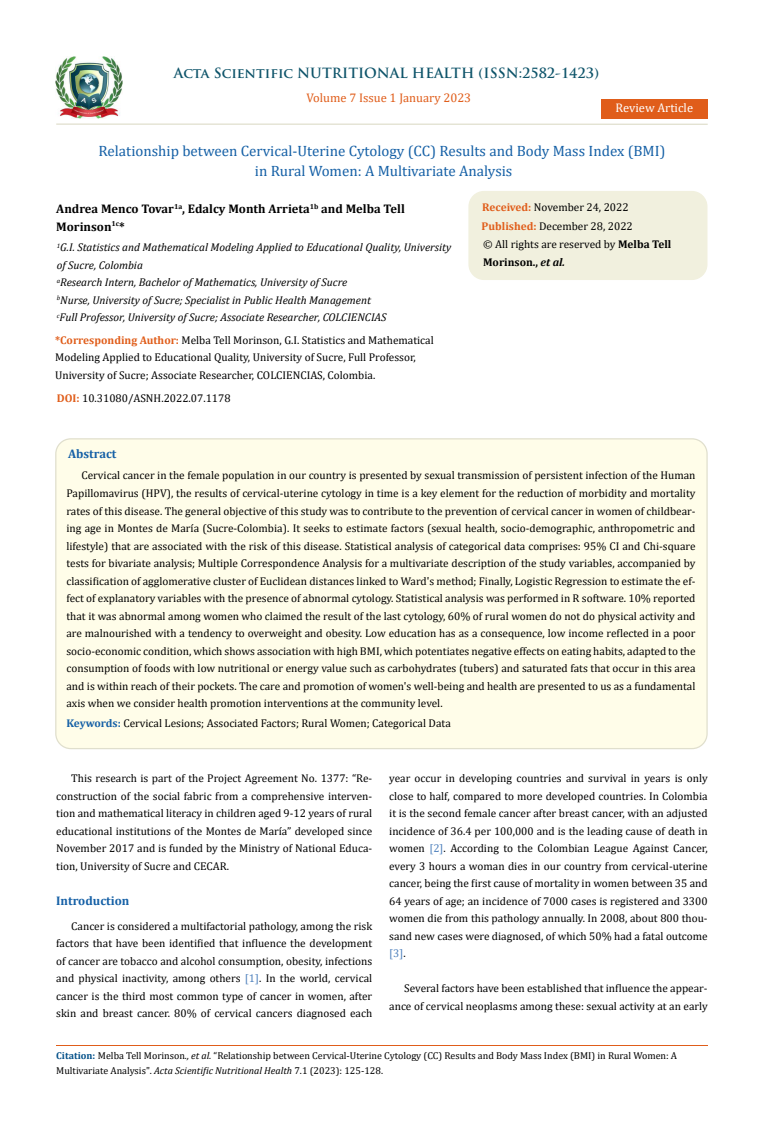
<style>
.page{position:relative;width:764px;height:1125px;background:#fff}
.page>*{position:absolute;margin:0;border:0;box-sizing:border-box;transform-origin:0 0}
.t1{font:15px/20px "Cambria";color:#1560a6;text-align:center}
.t2{font:700 13.75px "Trajan Pro";color:#0e546a}
.t3{font:700 12.5px/17.5px "Cambria";color:#000}
.t4{font:12.5px "Cambria";color:#e05d1a}
.t5{font:700 12.5px "Cambria";color:#1560a6}
.t6{font:12.5px "Cambria";color:#fff}
.t7{font:11.25px/17.5px "Cambria";color:#000;text-align:justify}
.t8{font:italic 11.25px/17.5px "Cambria";color:#000}
.t9{font:10px/15px "Cambria";color:#000}
.s1{font-weight:700;color:#e05d1a}
.s2{font-weight:700}
.s3{font-weight:700;font-style:italic}
.s4{font-weight:700;color:#1560a6}
.s5{color:#4f81bd}
.s6{font-weight:700;color:#035089}
.s7{font-style:italic}
</style>
<div class="page">
<img style="left:56px;top:57px;width:66px;height:61px">
<div style="left:601px;top:99px;width:106px;height:20px;background:#e05d1a"></div>
<div style="left:469px;top:192px;width:238px;height:87px;background:#f1f0de;border-radius:15px"></div>
<div style="left:468px;top:191px;width:239px;height:89px;border:1px solid #f1f0de;border-radius:15px"></div>
<div style="left:56px;top:439px;width:651px;height:310px;background:#fffde9;border-radius:15px"></div>
<hr style="left:56px;top:1045px;width:651px;height:1px;background:#e05d1a">
<hr style="left:56px;top:123px;width:651px;height:2px;background:#e0dfcd">
<p class="t2" style="left:174px;top:64px;width:427px">Acta Scientific NUTRITIONAL HEALTH (ISSN:2582-1423)</p>
<p class="t4" style="left:306px;top:91px;width:166px">Volume 7 Issue 1 January 2023</p>
<p class="t6" style="left:615px;top:100px;width:79px">Review Article</p>
<h1 class="t1" style="left:98px;top:141px;width:568px">Relationship between Cervical-Uterine Cytology (CC) Results and Body Mass Index (BMI) in Rural Women: A Multivariate Analysis</h1>
<p class="t3" style="left:56px;top:200px;width:350px">Andrea Menco Tovar<sup>1a</sup>, Edalcy Month Arrieta<sup>1b</sup> and Melba Tell<br>Morinson<sup>1c</sup>*</p>
<p class="t8" style="left:57px;top:238px;width:396px"><sup>1</sup>G.I. Statistics and Mathematical Modeling Applied to Educational Quality, University of Sucre, Colombia<br><sup>a</sup>Research Intern, Bachelor of Mathematics, University of Sucre<br><sup>b</sup>Nurse, University of Sucre; Specialist in Public Health Management<br><sup>c</sup>Full Professor, University of Sucre; Associate Researcher, COLCIENCIAS</p>
<p class="t7" style="left:55px;top:331px;width:380px;text-align:left"><span class="s1">*Corresponding Author:</span> Melba Tell Morinson, G.I. Statistics and Mathematical<br>Modeling Applied to Educational Quality, University of Sucre, Full Professor,<br>University of Sucre; Associate Researcher, COLCIENCIAS, Colombia.</p>
<p class="t7" style="left:481px;top:197px;width:153px;line-height:19.1px"><span class="s1">Received:</span> November 24, 2022<br><span class="s1">Published:</span> December 28, 2022</p>
<p class="t7" style="left:483px;top:235px;width:190px">© All rights are reserved by <span class="s2">Melba Tell<br>Morinson.,</span> <span class="s3">et al.</span></p>
<p class="t7" style="left:57px;top:389px;width:175px"><span class="s1">DOI:</span> 10.31080/ASNH.2022.07.1178</p>
<p class="t5" style="left:68px;top:445px;width:50px">Abstract</p>
<p class="t7" style="left:66px;top:467px;width:630px;text-indent:15px">Cervical cancer in the female population in our country is presented by sexual transmission of persistent infection of the Human Papillomavirus (HPV), the results of cervical-uterine cytology in time is a key element for the reduction of morbidity and mortality rates of this disease. The general objective of this study was to contribute to the prevention of cervical cancer in women of childbear&shy;ing age in Montes de María (Sucre-Colombia). It seeks to estimate factors (sexual health, socio-demographic, anthropometric and lifestyle) that are associated with the risk of this disease. Statistical analysis of categorical data comprises: 95% CI and Chi-square tests for bivariate analysis; Multiple Correspondence Analysis for a multivariate description of the study variables, accompanied by classification of agglomerative cluster of Euclidean distances linked to Ward's method; Finally, Logistic Regression to estimate the ef&shy;fect of explanatory variables with the presence of abnormal cytology. Statistical analysis was performed in R software. 10% reported that it was abnormal among women who claimed the result of the last cytology, 60% of rural women do not do physical activity and are malnourished with a tendency to overweight and obesity. Low education has as a consequence, low income reflected in a poor socio-economic condition, which shows association with high BMI, which potentiates negative effects on eating habits, adapted to the consumption of foods with low nutritional or energy value such as carbohydrates (tubers) and saturated fats that occur in this area and is within reach of their pockets. The care and promotion of women's well-being and health are presented to us as a fundamental axis when we consider health promotion interventions at the community level.</p>
<p class="t7" style="left:66px;top:714px;width:386px"><span class="s4">Keywords:</span> Cervical Lesions; Associated Factors; Rural Women; Categorical Data</p>
<p class="t7" style="left:56px;top:770px;width:317px;text-indent:15px">This research is part of the Project Agreement No. 1377: “Re&shy;construction of the social fabric from a comprehensive interven&shy;tion and mathematical literacy in children aged 9-12 years of rural educational institutions of the Montes de María” developed since November 2017 and is funded by the Ministry of National Educa&shy;tion, University of Sucre and CECAR.</p>
<p class="t5" style="left:56px;top:892px;width:75px">Introduction</p>
<p class="t7" style="left:56px;top:917px;width:317px;text-indent:15px">Cancer is considered a multifactorial pathology, among the risk factors that have been identified that influence the development of cancer are tobacco and alcohol consumption, obesity, infections and physical inactivity, among others <span class="s5">[1]</span>. In the world, cervical cancer is the third most common type of cancer in women, after skin and breast cancer. 80% of cervical cancers diagnosed each</p>
<p class="t7" style="left:389px;top:770px;width:320px">year occur in developing countries and survival in years is only close to half, compared to more developed countries. In Colombia it is the second female cancer after breast cancer, with an adjusted incidence of 36.4 per 100,000 and is the leading cause of death in women <span class="s5">[2]</span>. According to the Colombian League Against Cancer, every 3 hours a woman dies in our country from cervical-uterine cancer, being the first cause of mortality in women between 35 and 64 years of age; an incidence of 7000 cases is registered and 3300 women die from this pathology annually. In 2008, about 800 thou&shy;sand new cases were diagnosed, of which 50% had a fatal outcome <span class="s5">[3]</span>.</p>
<p class="t7" style="left:389px;top:980px;width:320px;text-align:right">Several factors have been established that influence the appear&shy;ance of cervical neoplasms among these: sexual activity at an early</p>
<p class="t9" style="left:56px;top:1048px;width:622px"><span class="s6">Citation:</span> Melba Tell Morinson<span class="s7">., et al.</span> “Relationship between Cervical-Uterine Cytology (CC) Results and Body Mass Index (BMI) in Rural Women: A<br>Multivariate Analysis". <span class="s7">Acta Scientific Nutritional Health</span> 7.1 (2023): 125-128.</p>
</div>
